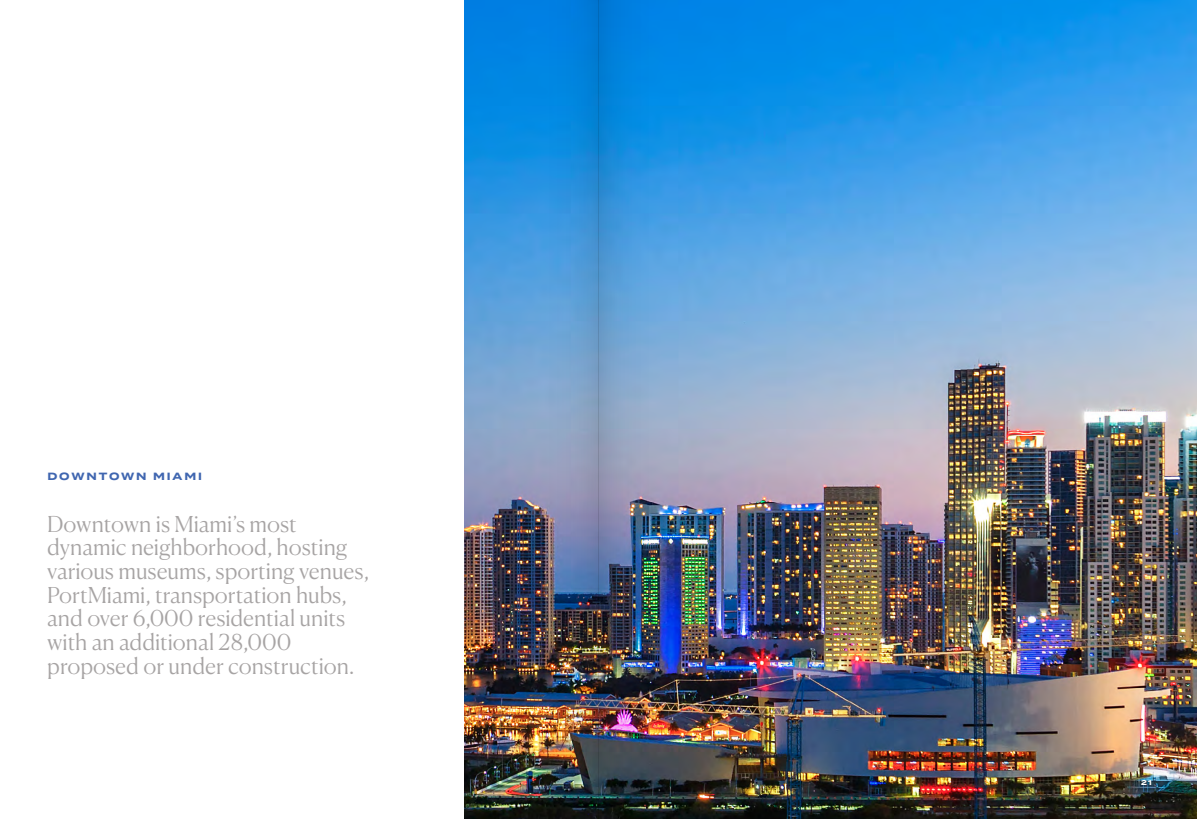
<style>
.page{position:relative;width:1197px;height:819px;background:#fff}
.page>*{position:absolute;margin:0;border:0;box-sizing:border-box;transform-origin:0 0}
.t1{font:300 21.88px/23.6px "Canela Deck";letter-spacing:-.005em;color:#a7a4a4}
.t2{font:700 10.5px "Termina";letter-spacing:.18em;color:#4066b0}
.t3{font:700 7px "Termina";color:#fff}
</style>
<div class="page">
<img style="left:465px;top:0;width:732px;height:819px">
<img style="left:598px;top:0;width:105px;height:819px">
<img style="left:494px;top:0;width:104px;height:819px">
<p class="t2" style="left:47px;top:469px;width:156px">DOWNTOWN MIAMI</p>
<p class="t1" style="left:47px;top:510px;width:323px">Downtown is Miami’s most dynamic neighborhood, hosting various museums, sporting venues,<br>PortMiami, transportation hubs, and over 6,000 residential units with an additional 28,000 proposed or under construction.</p>
<p class="t3" style="left:1141px;top:777px;width:12px">21</p>
</div>
